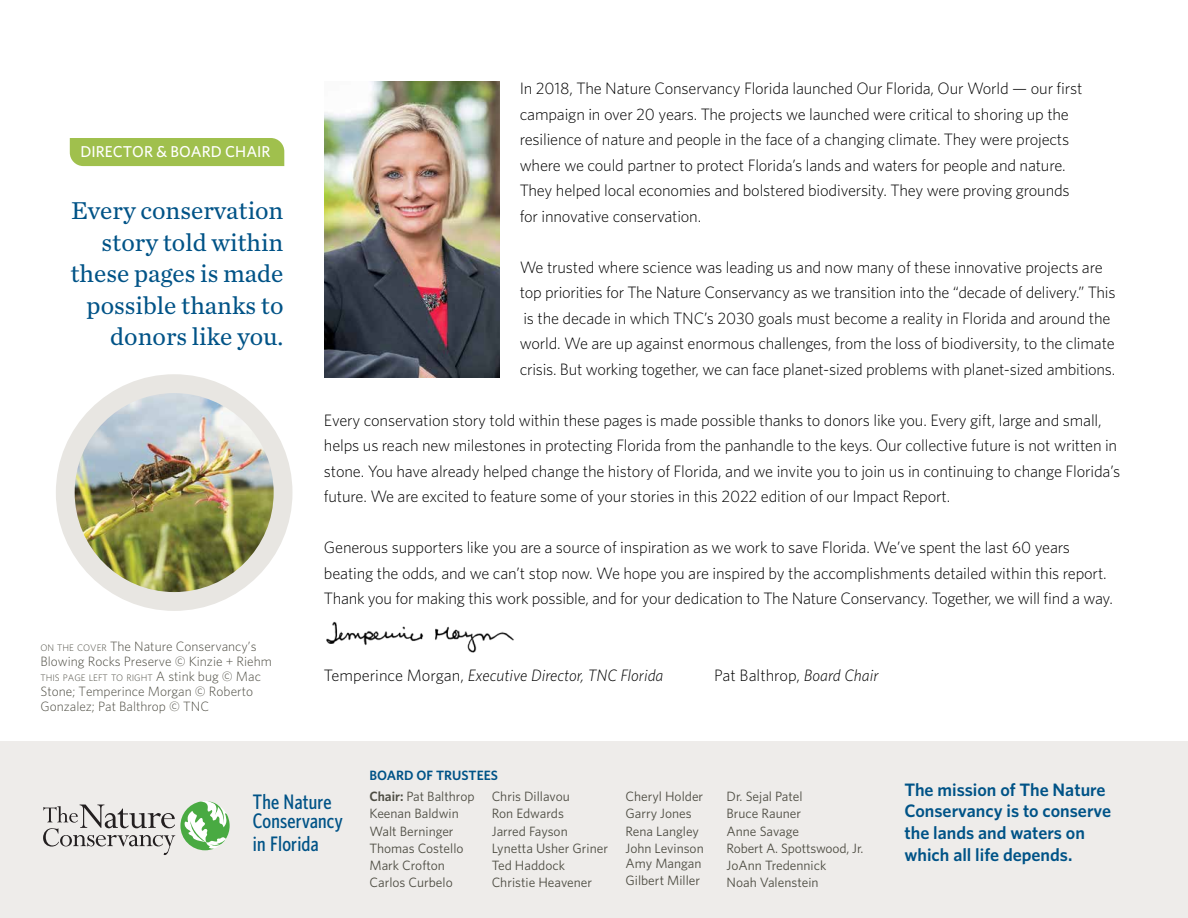
<style>
.page{position:relative;width:1188px;height:918px;background:#fff}
.page>*{position:absolute;margin:0;border:0;box-sizing:border-box;transform-origin:0 0}
.t1{font:25.5px/31.5px "Chronicle Text G2";color:#005387;text-align:right}
.t2{font:500 21px/19.5px "Whitney Condensed";letter-spacing:.01em;color:#005387}
.t3{font:600 18px/21.6px "Whitney";color:#005387}
.t4{font:300 16.5px/25.5px "Whitney";letter-spacing:-.01em;color:#000}
.t5{font:italic 300 16.5px "Whitney";color:#000}
.t6{font:500 15.75px "Whitney";color:#fff}
.t7{font:13.5px/17.1px "Whitney";color:#4d4c42}
.t8{font:300 13.5px/15px "Whitney";color:#4d4c42}
.t9{font:600 13.5px/21px "Whitney";color:#005387}
.t10{font:300 9.45px "Whitney";color:#4d4c42}
.s1{font-size:9.45px}
.s2{font-size:13.5px}
.s3{font-style:normal}
.s4{font-style:italic}
.s5{color:#4d4c42}
.s6{font-weight:400;color:#4d4c42}
</style>
<div class="page">
<img style="left:324px;top:81px;width:176px;height:297px">
<div style="left:70px;top:138px;width:214px;height:28px;background:#a0c04d"></div>
<div style="left:56px;top:374px;width:236px;height:237px;background:#e8e6e2;border-radius:50%"></div>
<img style="left:75px;top:393px;width:199px;height:199px;border-radius:99px">
<div style="left:0;top:741px;width:1188px;height:177px;background:#eeecea"></div>
<svg style="left:43px;top:801px;width:187px;height:54px"></svg>
<img style="left:326px;top:621px;width:188px;height:32px">
<p class="t6" style="left:81px;top:141px;width:191px">DIRECTOR &amp; BOARD CHAIR</p>
<h1 class="t1" style="left:70px;top:194px;width:215px">Every conservation story told within these pages is made possible thanks to donors like you.</h1>
<p class="t8" style="left:40px;top:639px;width:233px"><span class="s1">ON THE COVER</span> The Nature Conservancy’s<br>Blowing Rocks Preserve © Kinzie + Riehm</p>
<p class="t10" style="left:40px;top:672px;width:222px">THIS PAGE LEFT TO RIGHT <span class="s2">A stink bug © Mac</span></p>
<p class="t8" style="left:40px;top:684px;width:214px">Stone; Temperince Morgan © Roberto<br>Gonzalez; Pat Balthrop © TNC</p>
<p class="t4" style="left:520px;top:75px;width:564px">In 2018, The Nature Conservancy Florida launched Our Florida, Our World — our first campaign in over 20 years. The projects we launched were critical to shoring up the resilience of nature and people in the face of a changing climate. They were projects where we could partner to protect Florida’s lands and waters for people and nature.<br>They helped local economies and bolstered biodiversity. They were proving grounds for innovative conservation.</p>
<p class="t4" style="left:520px;top:254px;width:597px">We trusted where science was leading us and now many of these innovative projects are top priorities for The Nature Conservancy as we transition into the “decade of delivery.” This is the decade in which TNC’s 2030 goals must become a reality in Florida and around the world. We are up against enormous challenges, from the loss of biodiversity, to the climate crisis. But working together, we can face planet-sized problems with planet-sized ambitions.</p>
<p class="t4" style="left:324px;top:407px;width:798px">Every conservation story told within these pages is made possible thanks to donors like you. Every gift, large and small, helps us reach new milestones in protecting Florida from the panhandle to the keys. Our collective future is not written in stone. You have already helped change the history of Florida, and we invite you to join us in continuing to change Florida’s future. We are excited to feature some of your stories in this 2022 edition of our Impact Report.</p>
<p class="t4" style="left:324px;top:534px;width:791px">Generous supporters like you are a source of inspiration as we work to save Florida. We’ve spent the last 60 years beating the odds, and we can’t stop now. We hope you are inspired by the accomplishments detailed within this report.<br>Thank you for making this work possible, and for your dedication to The Nature Conservancy. Together, we will find a way.</p>
<p class="t5" style="left:324px;top:664px;width:341px"><span class="s3">Temperince Morgan,</span> Executive Director, TNC Florida</p>
<p class="t4" style="left:714px;top:662px;width:166px">Pat Balthrop, <span class="s4">Board Chair</span></p>
<p class="t2" style="left:253px;top:791px;width:91px">The Nature<br>Conservancy</p>
<p class="t2" style="left:253px;top:833px;width:67px">in Florida</p>
<p class="t9" style="left:369px;top:765px;width:130px">BOARD OF TRUSTEES<br><span class="s5">Chair:</span> <span class="s6">Pat Balthrop</span></p>
<p class="t7" style="left:369px;top:805px;width:96px">Keenan Baldwin<br>Walt Berninger<br>Thomas Costello<br>Mark Crofton<br>Carlos Curbelo</p>
<p class="t7" style="left:492px;top:788px;width:118px">Chris Dillavou<br>Ron Edwards<br>Jarred Fayson<br>Lynetta Usher Griner<br>Ted Haddock<br>Christie Heavener</p>
<p class="t7" style="left:626px;top:788px;width:80px">Cheryl Holder<br>Garry Jones<br>Rena Langley<br>John Levinson</p>
<p class="t7" style="left:626px;top:854px;width:78px">Amy Mangan<br>Gilbert Miller</p>
<p class="t7" style="left:727px;top:788px;width:138px">Dr. Sejal Patel<br>Bruce Rauner<br>Anne Savage<br>Robert A. Spottswood, Jr.<br>JoAnn Tredennick<br>Noah Valenstein</p>
<p class="t3" style="left:904px;top:778px;width:208px">The mission of The Nature<br>Conservancy is to conserve the lands and waters on which all life depends.</p>
</div>
